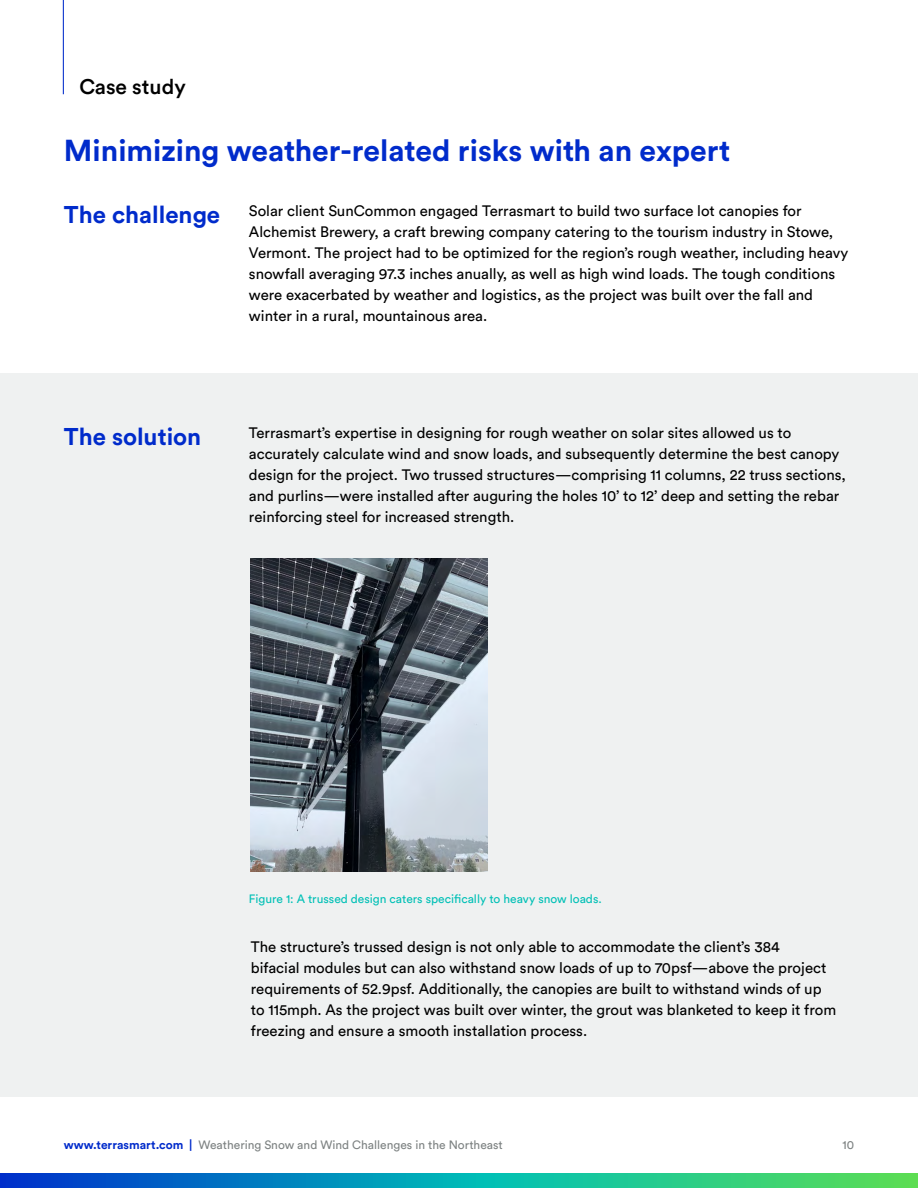
<style>
.page{position:relative;width:918px;height:1188px;background:#fff}
.page>*{position:absolute;margin:0;border:0;box-sizing:border-box;transform-origin:0 0}
.t1{font:700 30px "Circular Std";color:#002bcb}
.t2{font:700 24px "Circular Std";color:#002bcb}
.t3{font:500 21px "Circular Std";color:#000}
.t4{font:15px/21px "Circular Std";color:#000}
.t5{font:12px "Circular Std";color:#7d8282}
.t6{font:12px "Circular Std";color:#00c0b6}
.s1{font-weight:700;color:#002bcb}
</style>
<div class="page">
<svg style="left:0;top:1173px;width:918px;height:15px;background:#15a0a3"></svg>
<div style="left:0;top:373px;width:918px;height:724px;background:#eff1f1"></div>
<hr style="left:63px;top:0;width:1px;height:94px;background:#002bcb">
<img style="left:251px;top:558px;width:237px;height:314px">
<h3 class="t3" style="left:79px;top:74px;width:108px">Case study</h3>
<h1 class="t1" style="left:64px;top:131px;width:668px">Minimizing weather-related risks with an expert</h1>
<h2 class="t2" style="left:64px;top:199px;width:158px">The challenge</h2>
<p class="t4" style="left:249px;top:200px;width:601px">Solar client SunCommon engaged Terrasmart to build two surface lot canopies for Alchemist Brewery, a craft brewing company catering to the tourism industry in Stowe, Vermont. The project had to be optimized for the region’s rough weather, including heavy snowfall averaging 97.3 inches anually, as well as high wind loads. The tough conditions were exacerbated by weather and logistics, as the project was built over the fall and winter in a rural, mountainous area.</p>
<h2 class="t2" style="left:64px;top:421px;width:139px">The solution</h2>
<p class="t4" style="left:249px;top:422px;width:599px">Terrasmart’s expertise in designing for rough weather on solar sites allowed us to accurately calculate wind and snow loads, and subsequently determine the best canopy design for the project. Two trussed structures—comprising 11 columns, 22 truss sections, and purlins—were installed after auguring the holes 10’ to 12’ deep and setting the rebar reinforcing steel for increased strength.</p>
<p class="t6" style="left:249px;top:891px;width:354px">Figure 1: A trussed design caters specifically to heavy snow loads.</p>
<p class="t4" style="left:251px;top:936px;width:587px">The structure’s trussed design is not only able to accommodate the client’s 384<br>bifacial modules but can also withstand snow loads of up to 70psf—above the project requirements of 52.9psf. Additionally, the canopies are built to withstand winds of up to 115mph. As the project was built over winter, the grout was blanketed to keep it from freezing and ensure a smooth installation process.</p>
<p class="t5" style="left:64px;top:1138px;width:441px"><span class="s1">www.terrasmart.com |</span> Weathering Snow and Wind Challenges in the Northeast</p>
<p class="t5" style="left:843px;top:1138px;width:13px">10</p>
</div>
